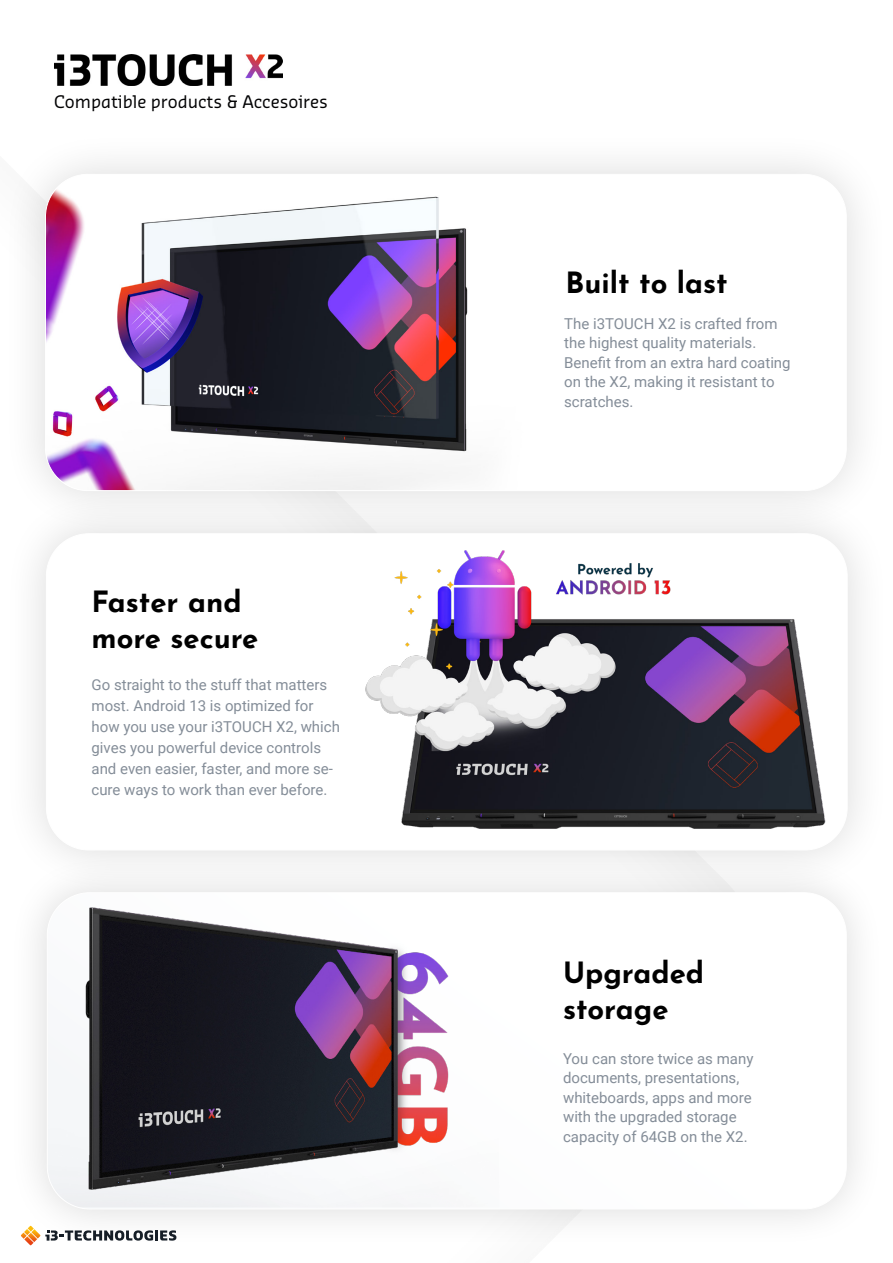
<style>
.page{position:relative;width:893px;height:1263px;background:#fff}
.page>*{position:absolute;margin:0;border:0;box-sizing:border-box;transform-origin:0 0}
.t1{font:700 29.25px/35.1px "Josefin Sans";color:#000}
.t2{font:16.95px "Sansa";color:#020203}
.t3{font:15px/19.5px "Roboto";color:#848d98}
</style>
<div class="page">
<div style="left:2px;top:131px;width:888px;height:403px;background:#fafafa"></div>
<div style="left:45px;top:174px;width:801px;height:317px;background:#fff;border-radius:43px"></div>
<img style="left:45px;top:189px;width:423px;height:300px">
<img style="left:47px;top:893px;width:402px;height:314px">
<div style="left:2px;top:490px;width:889px;height:403px;background:#f4f4f4"></div>
<div style="left:46px;top:534px;width:801px;height:316px;background:#fff;border-radius:43px"></div>
<img style="left:365px;top:550px;width:461px;height:279px">
<svg style="left:21px;top:1226px;width:155px;height:19px"></svg>
<img style="left:54px;top:54px;width:228px;height:31px">
<p class="t2" style="left:54px;top:91px;width:275px">Compatible products &amp; Accesoires</p>
<h1 class="t1" style="left:91px;top:580px;width:168px">Faster and more secure</h1>
<p class="t3" style="left:92px;top:673px;width:250px;line-height:21px">Go straight to the stuff that matters most. Android 13 is optimized for how you use your i3TOUCH X2, which gives you powerful device controls and even easier, faster, and more se&shy;cure ways to work than ever before.</p>
<h1 class="t1" style="left:565px;top:260px;width:164px">Built to last</h1>
<p class="t3" style="left:564px;top:313px;width:228px">The i3TOUCH X2 is crafted from the highest quality materials.<br>Benefit from an extra hard coating on the X2, making it resistant to scratches.</p>
<h1 class="t1" style="left:563px;top:951px;width:143px">Upgraded storage</h1>
<p class="t3" style="left:563px;top:1048px;width:192px">You can store twice as many documents, presentations, whiteboards, apps and more with the upgraded storage capacity of 64GB on the X2.</p>
</div>
